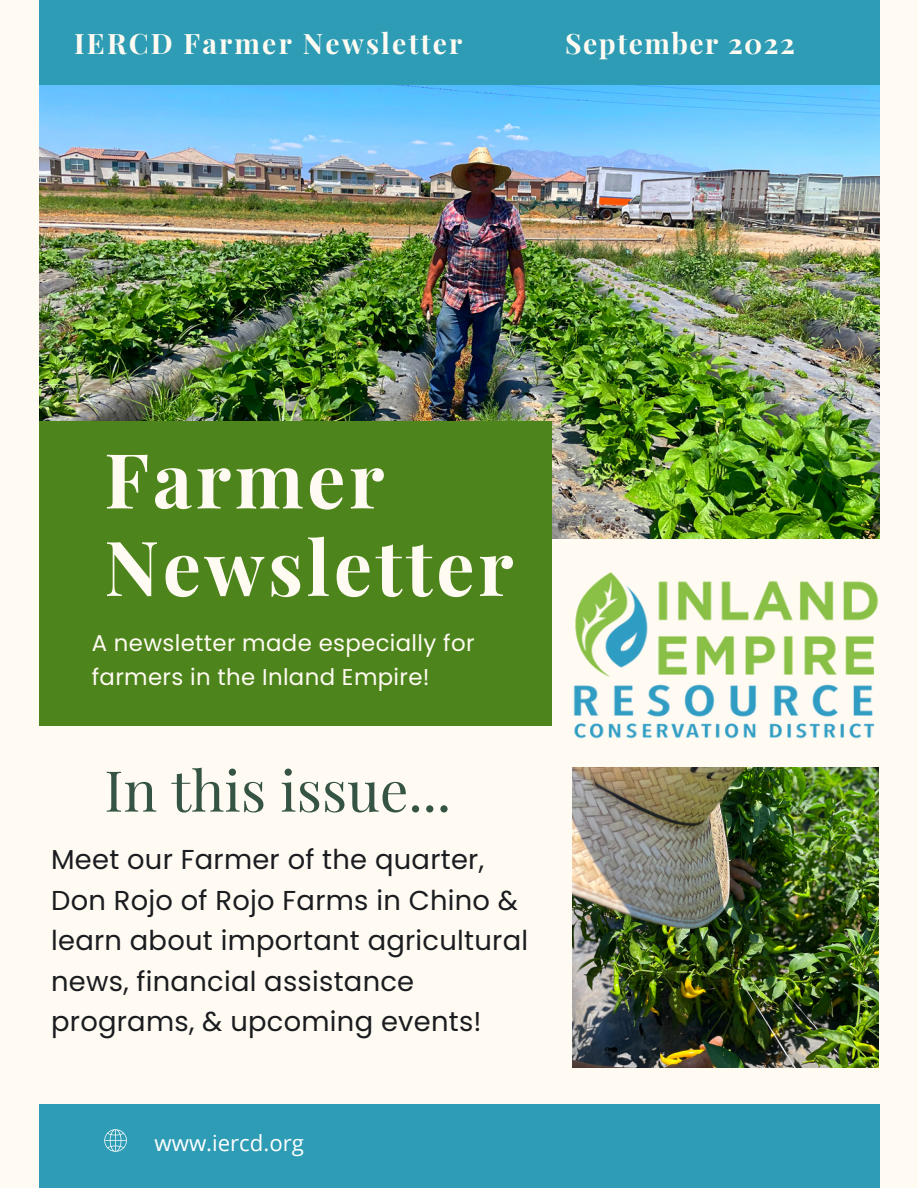
<style>
.page{position:relative;width:918px;height:1188px;background:#fffbf2}
.page>*{position:absolute;margin:0;border:0;box-sizing:border-box;transform-origin:0 0}
.t1{font:700 76.05px/87.4px "Playfair Display";letter-spacing:.045em;color:#fffbf2}
.t2{font:56.4px "Playfair Display";color:#365443}
.t3{font:700 28.2px "Playfair Display";letter-spacing:.075em;color:#fffbf2}
.t4{font:700 28.2px "Playfair Display";letter-spacing:.055em;color:#fffbf2}
.t5{font:27.3px/40.5px "Poppins";letter-spacing:.01em;color:#1a1c20}
.t6{font:22.8px/33.8px "Poppins";letter-spacing:.015em;color:#fffbf2}
.t7{font:22.2px "Open Sans";color:#fff}
</style>
<div class="page">
<img style="left:39px;top:84px;width:840px;height:455px">
<div style="left:39px;top:0;width:840px;height:84px;background:#2e9cb4"></div>
<div style="left:39px;top:421px;width:513px;height:305px;background:#4d841c"></div>
<div style="left:39px;top:1104px;width:840px;height:84px;background:#2e9cb4"></div>
<svg style="left:104px;top:1129px;width:23px;height:23px"></svg>
<img style="left:572px;top:768px;width:306px;height:299px">
<img style="left:573px;top:572px;width:306px;height:167px">
<p class="t3" style="left:74px;top:23px;width:390px">IERCD Farmer Newsletter</p>
<p class="t4" style="left:565px;top:23px;width:231px">September 2022</p>
<h1 class="t1" style="left:104px;top:433px;width:411px">Farmer<br>Newsletter</h1>
<p class="t6" style="left:92px;top:626px;width:384px">A newsletter made especially for farmers in the Inland Empire!</p>
<h2 class="t2" style="left:104px;top:751px;width:348px">In this issue...</h2>
<p class="t5" style="left:51px;top:840px;width:479px">Meet our Farmer of the quarter,<br>Don Rojo of Rojo Farms in Chino &amp; learn about important agricultural news, financial assistance programs, &amp; upcoming events!</p>
<p class="t7" style="left:155px;top:1127px;width:151px">www.iercd.org</p>
</div>
